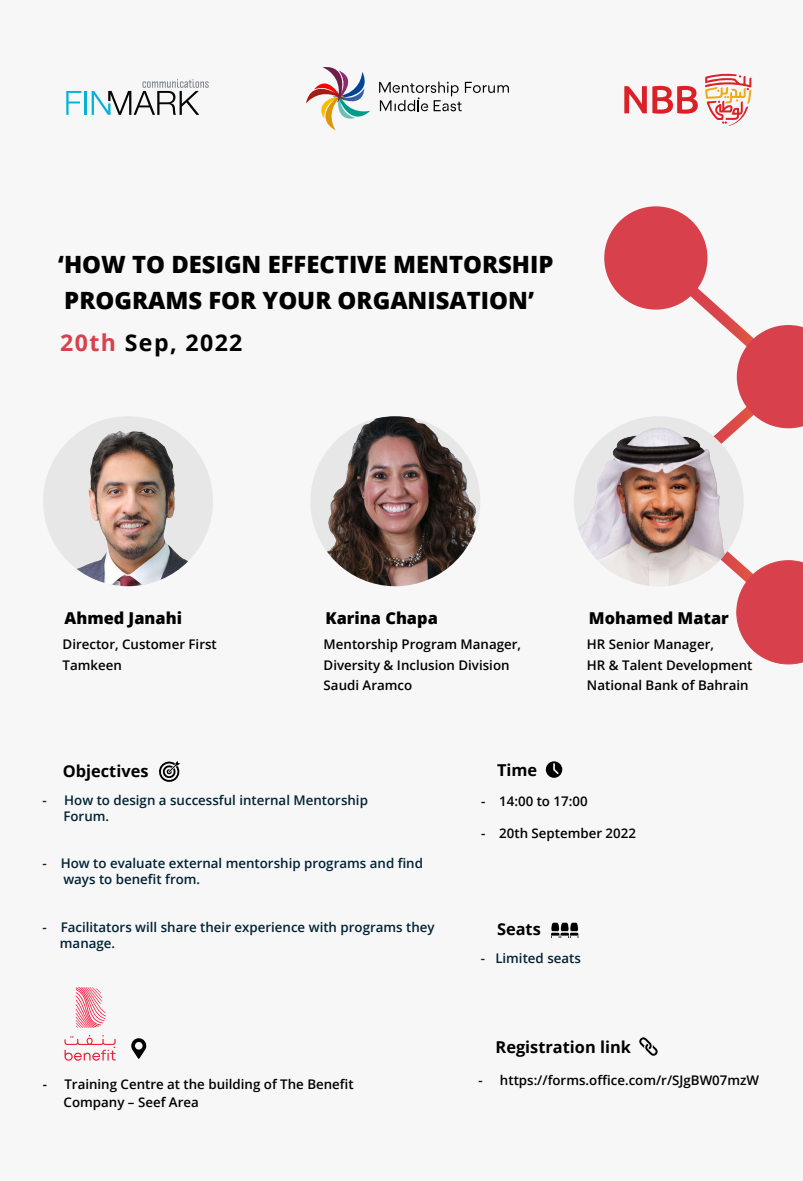
<style>
.page{position:relative;width:803px;height:1181px;background:#fff}
.page>*{position:absolute;margin:0;border:0;box-sizing:border-box;transform-origin:0 0}
.t1{font:800 23.8px/36.3px "Open Sans";color:#000}
.t2{font:700 23.1px "Open Sans";letter-spacing:.06em;color:#000}
.t3{font:700 16.34px "Open Sans";color:#000}
.t4{font:800 16.34px "Open Sans";color:#000}
.t5{font:600 13.3px/20.7px "Open Sans";color:#000}
.t6{font:600 13.3px/16px "Open Sans";color:#012335}
.s1{color:#d8414c}
</style>
<div class="page">
<div style="left:0;top:0;width:803px;height:1180px;background:#f7f7f7"></div>
<svg style="left:639px;top:243px;width:154px;height:343px"></svg>
<svg style="left:736px;top:560px;width:67px;height:104px;background:#dc5b64"></svg>
<svg style="left:737px;top:325px;width:66px;height:103px;background:#db565e"></svg>
<div style="left:604px;top:206px;width:103px;height:103px;background:#d8414c;border-radius:50%"></div>
<svg style="left:66px;top:91px;width:15px;height:24px"></svg>
<hr style="left:84px;top:91px;width:3px;height:24px;background:#05b2d3">
<svg style="left:92px;top:79px;width:117px;height:36px"></svg>
<svg style="left:306px;top:67px;width:203px;height:63px"></svg>
<svg style="left:624px;top:86px;width:74px;height:28px"></svg>
<svg style="left:705px;top:73px;width:46px;height:53px"></svg>
<img style="left:43px;top:419px;width:170px;height:167px">
<img style="left:310px;top:416px;width:170px;height:170px;border-radius:85px">
<img style="left:574px;top:416px;width:169px;height:170px;border-radius:85px">
<svg style="left:159px;top:761px;width:21px;height:21px"></svg>
<svg style="left:131px;top:1038px;width:16px;height:21px"></svg>
<svg style="left:64px;top:987px;width:52px;height:73px"></svg>
<div style="left:546px;top:761px;width:16px;height:16px;background:#000;border-radius:50%"></div>
<svg style="left:553px;top:762px;width:7px;height:12px"></svg>
<svg style="left:639px;top:1037px;width:18px;height:18px"></svg>
<svg style="left:551px;top:922px;width:27px;height:16px"></svg>
<h1 class="t1" style="left:58px;top:245px;width:497px">‘HOW TO DESIGN EFFECTIVE MENTORSHIP<br>PROGRAMS FOR YOUR ORGANISATION’</h1>
<h2 class="t2" style="left:60px;top:326px;width:184px"><span class="s1">20th</span> Sep, 2022</h2>
<p class="t4" style="left:65px;top:606px;width:119px">Ahmed Janahi</p>
<p class="t5" style="left:63px;top:633px;width:156px">Director, Customer First<br>Tamkeen</p>
<p class="t4" style="left:325px;top:606px;width:114px">Karina Chapa</p>
<p class="t5" style="left:324px;top:633px;width:199px">Mentorship Program Manager,<br>Diversity &amp; Inclusion Division<br>Saudi Aramco</p>
<p class="t4" style="left:589px;top:606px;width:142px">Mohamed Matar</p>
<p class="t5" style="left:587px;top:633px;width:167px">HR Senior Manager,<br>HR &amp; Talent Development<br>National Bank of Bahrain</p>
<p class="t3" style="left:63px;top:759px;width:87px">Objectives</p>
<p class="t6" style="left:63px;top:791px;width:306px;text-indent:-21px">- How to design a successful internal Mentorship<br>Forum.</p>
<p class="t6" style="left:63px;top:855px;width:361px;text-indent:-21px">- How to evaluate external mentorship programs and find ways to benefit from.</p>
<p class="t6" style="left:60px;top:919px;width:376px;text-indent:-17px">- Facilitators will share their experience with programs they manage.</p>
<p class="t5" style="left:64px;top:1074px;width:292px;line-height:18.1px;text-indent:-21px">- Training Centre at the building of The Benefit<br>Company – Seef Area</p>
<p class="t3" style="left:497px;top:758px;width:42px">Time</p>
<p class="t5" style="left:481px;top:790px;width:108px">- 14:00 to 17:00</p>
<p class="t5" style="left:481px;top:822px;width:156px">- 20th September 2022</p>
<p class="t3" style="left:497px;top:917px;width:45px">Seats</p>
<p class="t6" style="left:480px;top:950px;width:102px">- Limited seats</p>
<p class="t3" style="left:495px;top:1035px;width:137px">Registration link</p>
<p class="t5" style="left:478px;top:1069px;width:282px">- https://forms.office.com/r/SJgBW07mzW</p>
</div>
